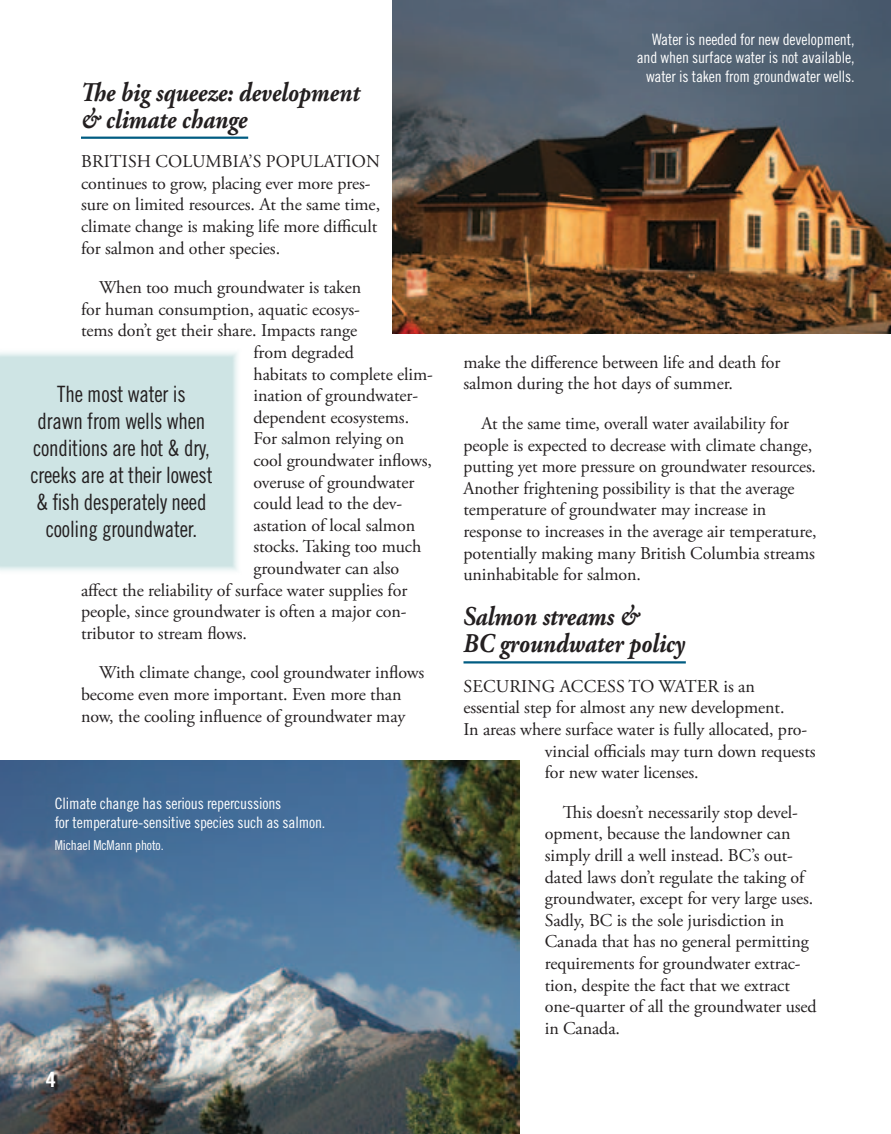
<style>
.page{position:relative;width:891px;height:1134px;background:#fff}
.page>*{position:absolute;margin:0;border:0;box-sizing:border-box;transform-origin:0 0}
.t1{font:italic 700 27px/27px "Adobe Garamond Pro";letter-spacing:-.01em;color:#231f20;scale:.9 1}
.t2{font:22.5px/27px "Trade Gothic Cond Eighteen";letter-spacing:-.01em;color:#231f20;text-align:center;scale:.95 1}
.t3{font:21px "Trade Gothic Bold Cond Twenty";color:#fff;scale:1.1 1}
.t4{font:18px/21.6px "Adobe Garamond Pro";letter-spacing:-.005em;color:#231f20}
.t5{font:15.75px/18.9px "Trade Gothic Cond Eighteen";letter-spacing:-.01em;color:#fff}
.t6{font:13.5px "Trade Gothic Cond Eighteen";letter-spacing:-.01em;color:#fff}
</style>
<div class="page">
<div style="left:0;top:348px;width:242px;height:226px;background:#cee4e4"></div>
<img style="left:0;top:761px;width:519px;height:373px">
<hr style="left:81px;top:137px;width:167px;height:2px;background:#005c82">
<hr style="left:464px;top:661px;width:222px;height:3px;background:#005c82">
<img style="left:392px;top:0;width:499px;height:334px">
<svg style="left:48px;top:1074px;width:12px;height:17px"></svg>
<h1 class="t1" style="left:81px;top:79px;width:312px">The big squeeze: development &amp; climate change</h1>
<p class="t4" style="left:81px;top:151px;width:301px">British Columbia’s population continues to grow, placing ever more pres&shy;sure on limited resources. At the same time, climate change is making life more difficult for salmon and other species.</p>
<p class="t4" style="left:99px;top:277px;width:264px">When too much groundwater is taken</p>
<p class="t4" style="left:81px;top:299px;width:280px">for human consumption, aquatic ecosys-</p>
<p class="t4" style="left:81px;top:321px;width:278px">tems don’t get their share. Impacts range</p>
<p class="t4" style="left:253px;top:342px;width:102px">from degraded</p>
<p class="t4" style="left:253px;top:364px;width:181px">habitats to complete elim-</p>
<p class="t4" style="left:253px;top:385px;width:166px">ination of groundwater-</p>
<p class="t4" style="left:253px;top:407px;width:157px">dependent ecosystems.</p>
<p class="t4" style="left:253px;top:429px;width:152px">For salmon relying on</p>
<p class="t4" style="left:253px;top:450px;width:180px">cool groundwater inflows,</p>
<p class="t4" style="left:253px;top:472px;width:162px">overuse of groundwater</p>
<p class="t4" style="left:253px;top:493px;width:150px">could lead to the dev-</p>
<p class="t4" style="left:253px;top:515px;width:163px">astation of local salmon</p>
<p class="t4" style="left:253px;top:537px;width:169px">stocks. Taking too much</p>
<p class="t4" style="left:253px;top:558px;width:147px">groundwater can also</p>
<p class="t4" style="left:81px;top:580px;width:328px">affect the reliability of surface water supplies for</p>
<p class="t4" style="left:81px;top:601px;width:327px">people, since groundwater is often a major con-</p>
<p class="t4" style="left:81px;top:623px;width:168px">tributor to stream flows.</p>
<p class="t4" style="left:81px;top:663px;width:345px;text-indent:18px">With climate change, cool groundwater inflows become even more important. Even more than now, the cooling influence of groundwater may</p>
<p class="t2" style="left:30px;top:380px;width:193px">The most water is<br>drawn from wells when conditions are hot &amp; dry, creeks are at their lowest &amp; fish desperately need cooling groundwater.</p>
<p class="t5" style="left:55px;top:794px;width:272px">Climate change has serious repercussions<br>for temperature-sensitive species such as salmon.</p>
<p class="t6" style="left:55px;top:837px;width:110px">Michael McMann photo.</p>
<p class="t3" style="left:46px;top:1067px;width:11px">4</p>
<p class="t5" style="left:637px;top:29px;width:219px;text-align:right">Water is needed for new development, and when surface water is not available, water is taken from groundwater wells.</p>
<p class="t4" style="left:464px;top:352px;width:319px">make the difference between life and death for salmon during the hot days of summer.</p>
<p class="t4" style="left:464px;top:413px;width:355px;text-indent:18px">At the same time, overall water availability for people is expected to decrease with climate change, putting yet more pressure on groundwater resources.<br>Another frightening possibility is that the average temperature of groundwater may increase in response to increases in the average air temperature, potentially making many British Columbia streams uninhabitable for salmon.</p>
<h1 class="t1" style="left:464px;top:604px;width:248px">Salmon streams &amp;<br>BC groundwater policy</h1>
<p class="t4" style="left:464px;top:676px;width:293px">Securing access to water is an</p>
<p class="t4" style="left:463px;top:698px;width:323px">essential step for almost any new development.</p>
<p class="t4" style="left:463px;top:719px;width:345px">In areas where surface water is fully allocated, pro-</p>
<p class="t4" style="left:545px;top:741px;width:272px">vincial officials may turn down requests</p>
<p class="t4" style="left:545px;top:762px;width:155px">for new water licenses.</p>
<p class="t4" style="left:545px;top:802px;width:273px;text-indent:18px">This doesn’t necessarily stop devel&shy;opment, because the landowner can simply drill a well instead. BC’s out&shy;dated laws don’t regulate the taking of groundwater, except for very large uses.<br>Sadly, BC is the sole jurisdiction in Canada that has no general permitting requirements for groundwater extrac&shy;tion, despite the fact that we extract one-quarter of all the groundwater used in Canada.</p>
</div>
